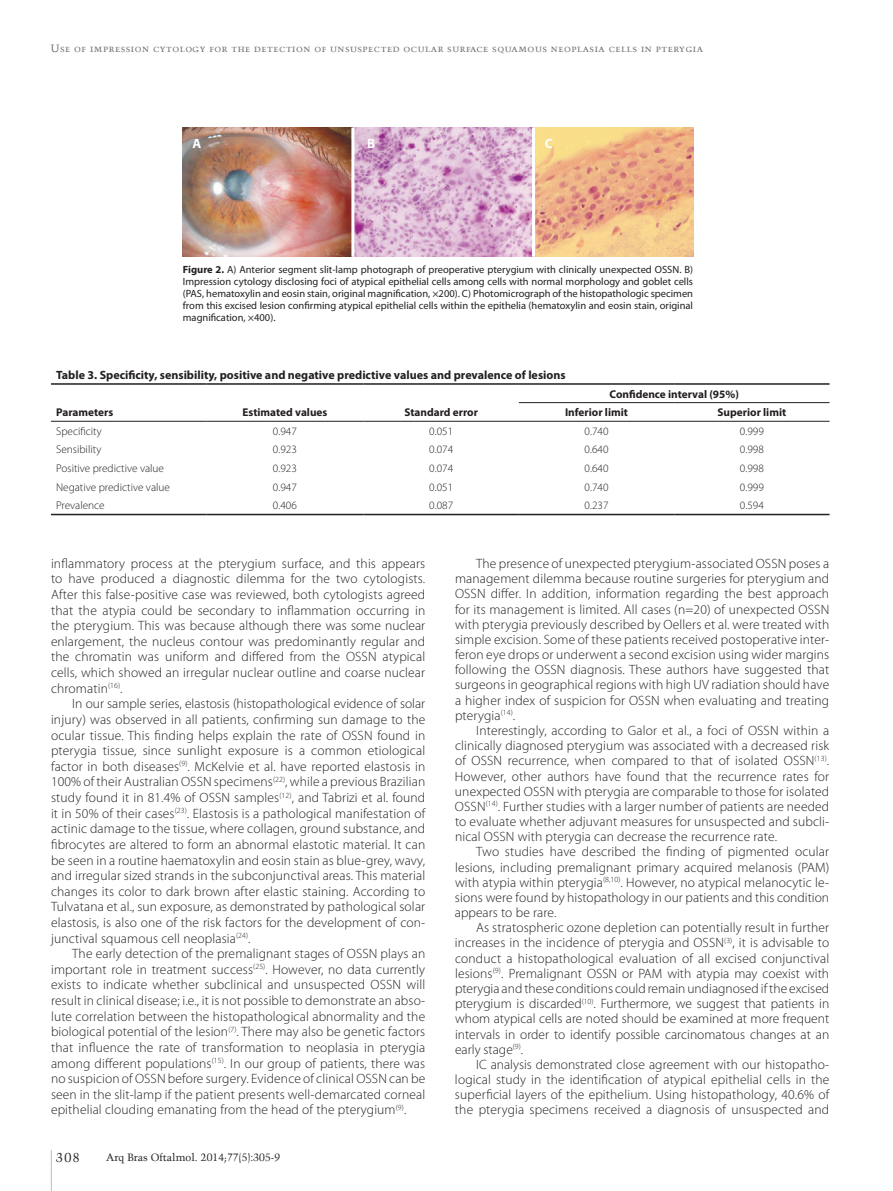
<style>
.page{position:relative;width:893px;height:1191px;background:#fff}
.page>*{position:absolute;margin:0;border:0;box-sizing:border-box;transform-origin:0 0}
.t1{font:300 13.5px/15.6px "Myriad Pro";letter-spacing:.01em;color:#231f20;text-align:justify}
.t2{font:700 13.5px "Myriad Pro";color:#fff}
.t3{font:12.75px "Trump Mediaeval LT Std";color:#231f20}
.t4{font:700 12px "Myriad Pro";color:#231f20}
.t5{font:300 11.25px "Myriad Pro";color:#231f20}
.t6{font:700 11.25px/18.6px "Myriad Pro";color:#231f20}
.t7{font:10.5px/12px "Myriad Pro";color:#231f20;text-align:justify}
.t8{font:10.5px "Trump Mediaeval LT Std";letter-spacing:.04em;color:#6c6d70}
.t9{font:10.5px "Trump Mediaeval LT Std";color:#231f20}
.s1{font-weight:700}
</style>
<div class="page">
<hr style="left:51px;top:1150px;width:1px;height:41px;background:#bcbdc0">
<img style="left:183px;top:128px;width:510px;height:129px">
<hr style="left:351px;top:128px;width:3px;height:129px;background:#fff">
<hr style="left:532px;top:128px;width:3px;height:129px;background:#fff">
<hr style="left:51px;top:383px;width:155px;height:2px;background:#231f20">
<hr style="left:206px;top:383px;width:158px;height:2px;background:#231f20">
<hr style="left:364px;top:383px;width:155px;height:2px;background:#231f20">
<hr style="left:519px;top:383px;width:155px;height:2px;background:#231f20">
<hr style="left:674px;top:383px;width:155px;height:2px;background:#231f20">
<hr style="left:51px;top:514px;width:155px;height:1px;background:#231f20">
<hr style="left:206px;top:514px;width:158px;height:1px;background:#231f20">
<hr style="left:364px;top:514px;width:155px;height:1px;background:#231f20">
<hr style="left:519px;top:514px;width:155px;height:1px;background:#231f20">
<hr style="left:674px;top:514px;width:155px;height:1px;background:#231f20">
<hr style="left:51px;top:421px;width:155px;height:1px;background:#231f20">
<hr style="left:206px;top:421px;width:158px;height:1px;background:#231f20">
<hr style="left:364px;top:421px;width:155px;height:1px;background:#231f20">
<hr style="left:519px;top:421px;width:155px;height:1px;background:#231f20">
<hr style="left:674px;top:421px;width:155px;height:1px;background:#231f20">
<hr style="left:519px;top:402px;width:155px;height:1px;background:#231f20">
<hr style="left:674px;top:402px;width:155px;height:1px;background:#231f20">
<p class="t8" style="left:51px;top:42px;width:653px">Use of impression cytology for the detection of unsuspected ocular surface squamous neoplasia cells in pterygia</p>
<p class="t2" style="left:192px;top:135px;width:10px">A</p>
<p class="t2" style="left:367px;top:135px;width:10px">B</p>
<p class="t2" style="left:545px;top:135px;width:10px">C</p>
<p class="t7" style="left:183px;top:263px;width:512px"><span class="s1">Figure 2.</span> A) Anterior segment slit-lamp photograph of preoperative pterygium with clinically unexpected OSSN. B)<br>Impression cytology disclosing foci of atypical epithelial cells among cells with normal morphology and goblet cells (PAS, hematoxylin and eosin stain, original magnification, ×200). C) Photomicrograph of the histopathologic specimen from this excised lesion confirming atypical epithelial cells within the epithelia (hematoxylin and eosin stain, original magnification, ×400).</p>
<p class="t4" style="left:56px;top:367px;width:511px">Table 3. Specificity, sensibility, positive and negative predictive values and prevalence of lesions</p>
<p class="t6" style="left:56px;top:403px;width:59px">Parameters</p>
<p class="t6" style="left:242px;top:403px;width:86px">Estimated values</p>
<p class="t6" style="left:404px;top:403px;width:75px">Standard error</p>
<p class="t6" style="left:565px;top:384px;width:175px;text-indent:44px">Confidence interval (95%)<br>Inferior limit</p>
<p class="t6" style="left:717px;top:403px;width:70px">Superior limit</p>
<p class="t5" style="left:56px;top:425px;width:47px">Specificity</p>
<p class="t5" style="left:273px;top:425px;width:25px">0.947</p>
<p class="t5" style="left:429px;top:425px;width:25px">0.051</p>
<p class="t5" style="left:585px;top:425px;width:25px">0.740</p>
<p class="t5" style="left:740px;top:425px;width:25px">0.999</p>
<p class="t5" style="left:56px;top:443px;width:47px">Sensibility</p>
<p class="t5" style="left:273px;top:443px;width:25px">0.923</p>
<p class="t5" style="left:429px;top:443px;width:25px">0.074</p>
<p class="t5" style="left:585px;top:443px;width:25px">0.640</p>
<p class="t5" style="left:740px;top:443px;width:25px">0.998</p>
<p class="t5" style="left:56px;top:462px;width:109px">Positive predictive value</p>
<p class="t5" style="left:273px;top:462px;width:25px">0.923</p>
<p class="t5" style="left:429px;top:462px;width:25px">0.074</p>
<p class="t5" style="left:585px;top:462px;width:25px">0.640</p>
<p class="t5" style="left:740px;top:462px;width:25px">0.998</p>
<p class="t5" style="left:56px;top:481px;width:115px">Negative predictive value</p>
<p class="t5" style="left:273px;top:481px;width:25px">0.947</p>
<p class="t5" style="left:429px;top:481px;width:25px">0.051</p>
<p class="t5" style="left:585px;top:481px;width:25px">0.740</p>
<p class="t5" style="left:740px;top:481px;width:25px">0.999</p>
<p class="t5" style="left:56px;top:499px;width:50px">Prevalence</p>
<p class="t5" style="left:273px;top:499px;width:25px">0.406</p>
<p class="t5" style="left:429px;top:499px;width:25px">0.087</p>
<p class="t5" style="left:585px;top:499px;width:25px">0.237</p>
<p class="t5" style="left:740px;top:499px;width:25px">0.594</p>
<p class="t1" style="left:51px;top:556px;width:376px">inflammatory process at the pterygium surface, and this appears to have produced a diagnostic dilemma for the two cytologists.<br>After this false-positive case was reviewed, both cytologists agreed that the atypia could be secondary to inflammation occurring in the pterygium. This was because although there was some nuclear enlargement, the nucleus contour was predominantly regular and the chromatin was uniform and differed from the OSSN atypical cells, which showed an irregular nuclear outline and coarse nuclear chromatin<sup>(16)</sup>.</p>
<p class="t1" style="left:51px;top:696px;width:376px;text-indent:21px">In our sample series, elastosis (histopathological evidence of solar injury) was observed in all patients, confirming sun damage to the ocular tissue. This finding helps explain the rate of OSSN found in pterygia tissue, since sunlight exposure is a common etiological factor in both diseases<sup>(9)</sup>. McKelvie et al. have reported elastosis in 100% of their Australian OSSN specimens<sup>(22)</sup>, while a previous Brazilian study found it in 81.4% of OSSN samples<sup>(12)</sup>, and Tabrizi et al. found it in 50% of their cases<sup>(23)</sup>. Elastosis is a pathological manifestation of actinic damage to the tissue, where collagen, ground substance, and fibrocytes are altered to form an abnormal elastotic material. It can be seen in a routine haematoxylin and eosin stain as blue-grey, wavy, and irregular sized strands in the subconjunctival areas. This material changes its color to dark brown after elastic staining. According to Tulvatana et al., sun exposure, as demonstrated by pathological solar elastosis, is also one of the risk factors for the development of con&shy;junctival squamous cell neoplasia<sup>(24)</sup>.</p>
<p class="t1" style="left:51px;top:946px;width:376px;text-indent:21px">The early detection of the premalignant stages of OSSN plays an important role in treatment success<sup>(25)</sup>. However, no data currently exists to indicate whether subclinical and unsuspected OSSN will result in clinical disease; i.e., it is not possible to demonstrate an abso&shy;lute correlation between the histopathological abnormality and the biological potential of the lesion<sup>(7)</sup>. There may also be genetic factors that influence the rate of transformation to neoplasia in pterygia among different populations<sup>(15)</sup>. In our group of patients, there was no suspicion of OSSN before surgery. Evidence of clinical OSSN can be seen in the slit-lamp if the patient presents well-demarcated corneal epithelial clouding emanating from the head of the pterygium<sup>(9)</sup>.</p>
<p class="t3" style="left:56px;top:1149px;width:25px">308</p>
<p class="t9" style="left:106px;top:1151px;width:175px">Arq Bras Oftalmol. 2014;77(5):305-9</p>
<p class="t1" style="left:455px;top:556px;width:376px;line-height:15.1px;text-indent:21px">The presence of unexpected pterygium-associated OSSN poses a management dilemma because routine surgeries for pterygium and OSSN differ. In addition, information regarding the best approach for its management is limited. All cases (n=20) of unexpected OSSN with pterygia previously described by Oellers et al. were treated with simple excision. Some of these patients received postoperative inter&shy;feron eye drops or underwent a second excision using wider margins following the OSSN diagnosis. These authors have suggested that surgeons in geographical regions with high UV radiation should have a higher index of suspicion for OSSN when evaluating and treating pterygia<sup>(14)</sup>.</p>
<p class="t1" style="left:455px;top:723px;width:376px;line-height:15.1px;text-indent:21px">Interestingly, according to Galor et al., a foci of OSSN within a clinically diagnosed pterygium was associated with a decreased risk of OSSN recurrence, when compared to that of isolated OSSN<sup>(13)</sup>.<br>However, other authors have found that the recurrence rates for unexpected OSSN with pterygia are comparable to those for isolated OSSN<sup>(14)</sup>. Further studies with a larger number of patients are needed to evaluate whether adjuvant measures for unsuspected and subcli&shy;nical OSSN with pterygia can decrease the recurrence rate.</p>
<p class="t1" style="left:455px;top:844px;width:376px;line-height:15.1px;text-indent:21px">Two studies have described the finding of pigmented ocular lesions, including premalignant primary acquired melanosis (PAM) with atypia within pterygia<sup>(8,10)</sup>. However, no atypical melanocytic le&shy;sions were found by histopathology in our patients and this condition appears to be rare.</p>
<p class="t1" style="left:455px;top:920px;width:376px;line-height:15.1px;text-indent:21px">As stratospheric ozone depletion can potentially result in further increases in the incidence of pterygia and OSSN<sup>(3)</sup>, it is advisable to conduct a histopathological evaluation of all excised conjunctival lesions<sup>(9)</sup>. Premalignant OSSN or PAM with atypia may coexist with pterygia and these conditions could remain undiagnosed if the excised pterygium is discarded<sup>(10)</sup>. Furthermore, we suggest that patients in whom atypical cells are noted should be examined at more frequent intervals in order to identify possible carcinomatous changes at an early stage<sup>(9)</sup>.</p>
<p class="t1" style="left:455px;top:1057px;width:376px;line-height:15.1px;text-indent:21px">IC analysis demonstrated close agreement with our histopatho&shy;logical study in the identification of atypical epithelial cells in the superficial layers of the epithelium. Using histopathology, 40.6% of the pterygia specimens received a diagnosis of unsuspected and</p>
</div>
